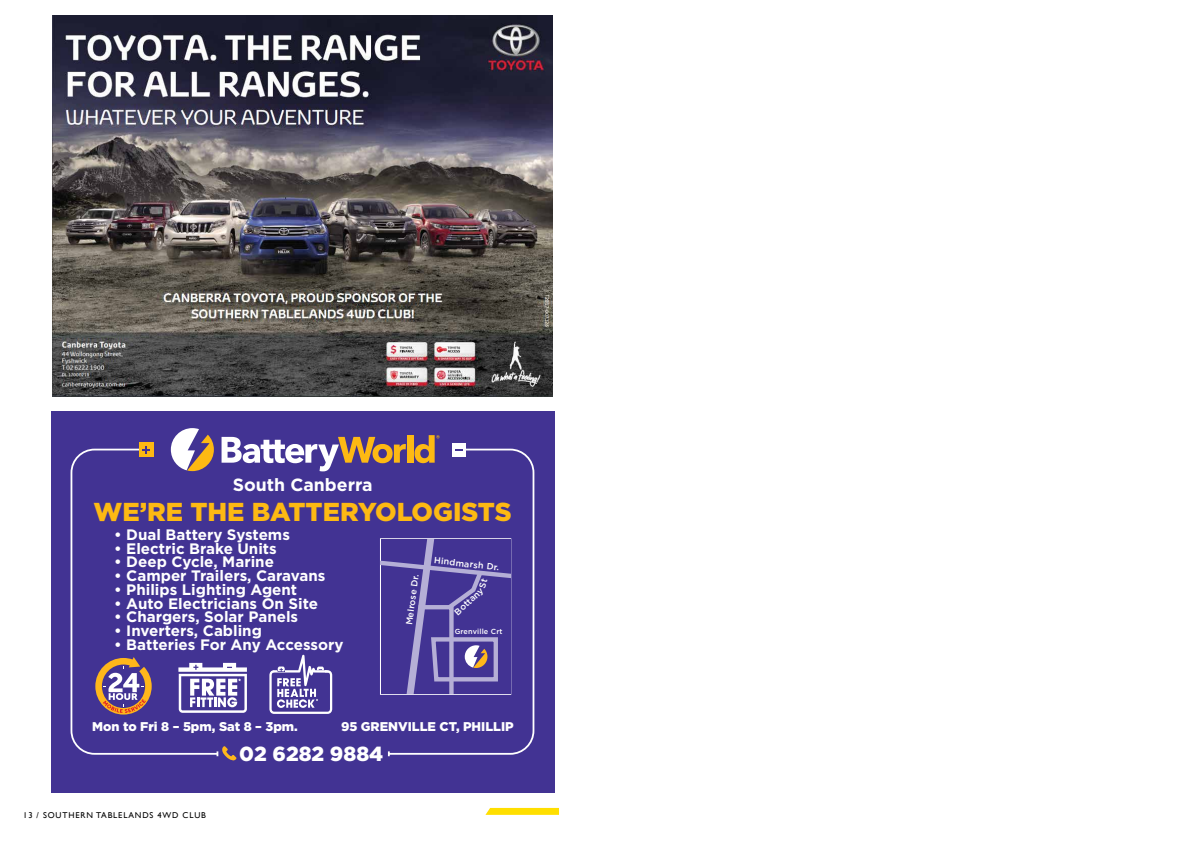
<style>
.page{position:relative;width:1191px;height:842px;background:#fff}
.page>*{position:absolute;margin:0;border:0;box-sizing:border-box;transform-origin:0 0}
.t1{font:900 25.9px "Gotham";color:#fdb913}
.t2{font:900 20.4px "Gotham";color:#fff}
.t3{font:700 17.7px "Gotham";color:#fff}
.t4{font:700 15.1px "Gotham";color:#fff}
.t5{font:900 12.7px "Gotham";color:#fff}
.t6{font:500 8.9px "Gotham";color:#fff}
.t7{font:8.5px "Gill Sans";letter-spacing:.1em;color:#000}
.t8{font:500 7.3px "Gotham";letter-spacing:.02em;color:#fff}
</style>
<div class="page">
<svg style="left:485px;top:808px;width:74px;height:7px"></svg>
<img style="left:53px;top:16px;width:499px;height:381px">
<div style="left:51px;top:411px;width:503px;height:381px;background:#423393"></div>
<svg style="left:70px;top:448px;width:146px;height:307px"></svg>
<svg style="left:387px;top:448px;width:148px;height:308px"></svg>
<div style="left:139px;top:443px;width:14px;height:14px;background:#fdb913"></div>
<svg style="left:142px;top:446px;width:8px;height:7px"></svg>
<div style="left:452px;top:443px;width:14px;height:14px;background:#fff"></div>
<svg style="left:455px;top:449px;width:8px;height:2px"></svg>
<svg style="left:171px;top:428px;width:43px;height:43px"></svg>
<svg style="left:221px;top:437px;width:185px;height:34px"></svg>
<div style="left:407px;top:435px;width:6px;height:28px;background:#fdb913"></div>
<svg style="left:414px;top:435px;width:25px;height:28px"></svg>
<div style="left:380px;top:538px;width:131px;height:157px;border:2px solid #fff"></div>
<svg style="left:95px;top:657px;width:57px;height:57px"></svg>
<svg style="left:178px;top:663px;width:69px;height:50px"></svg>
<div style="left:269px;top:670px;width:63px;height:44px;border:2px solid #fff;border-radius:4px"></div>
<svg style="left:273px;top:655px;width:57px;height:53px"></svg>
<svg style="left:216px;top:746px;width:20px;height:14px"></svg>
<svg style="left:381px;top:539px;width:129px;height:155px"></svg>
<p class="t3" style="left:233px;top:473px;width:141px">South Canberra</p>
<p class="t4" style="left:114px;top:525px;width:177px">• Dual Battery Systems</p>
<p class="t4" style="left:114px;top:538px;width:164px">• Electric Brake Units</p>
<p class="t4" style="left:114px;top:552px;width:161px">• Deep Cycle, Marine</p>
<p class="t4" style="left:114px;top:566px;width:213px">• Camper Trailers, Caravans</p>
<p class="t4" style="left:114px;top:579px;width:185px">• Philips Lighting Agent</p>
<p class="t4" style="left:114px;top:593px;width:205px">• Auto Electricians On Site</p>
<p class="t4" style="left:114px;top:607px;width:185px">• Chargers, Solar Panels</p>
<p class="t4" style="left:114px;top:621px;width:149px">• Inverters, Cabling</p>
<p class="t4" style="left:114px;top:634px;width:231px">• Batteries For Any Accessory</p>
<h1 class="t1" style="left:94px;top:494px;width:419px">WE’RE THE BATTERYOLOGISTS</h1>
<p class="t6" style="left:435px;top:555px;width:67px;rotate:6deg">Hindmarsh Dr.</p>
<p class="t6" style="left:403px;top:624px;width:53px;rotate:-83deg">Melrose Dr.</p>
<p class="t6" style="left:452px;top:609px;width:37px;rotate:-43deg">Bottany</p>
<p class="t8" style="left:455px;top:626px;width:49px">Grenville Crt</p>
<p class="t5" style="left:92px;top:718px;width:207px">Mon to Fri 8 – 5pm, Sat 8 – 3pm.</p>
<p class="t5" style="left:341px;top:718px;width:174px">95 GRENVILLE CT, PHILLIP</p>
<p class="t7" style="left:23px;top:810px;width:184px">13 / SOUTHERN TABLELANDS 4WD CLUB</p>
<h2 class="t2" style="left:239px;top:739px;width:145px">02 6282 9884</h2>
</div>
